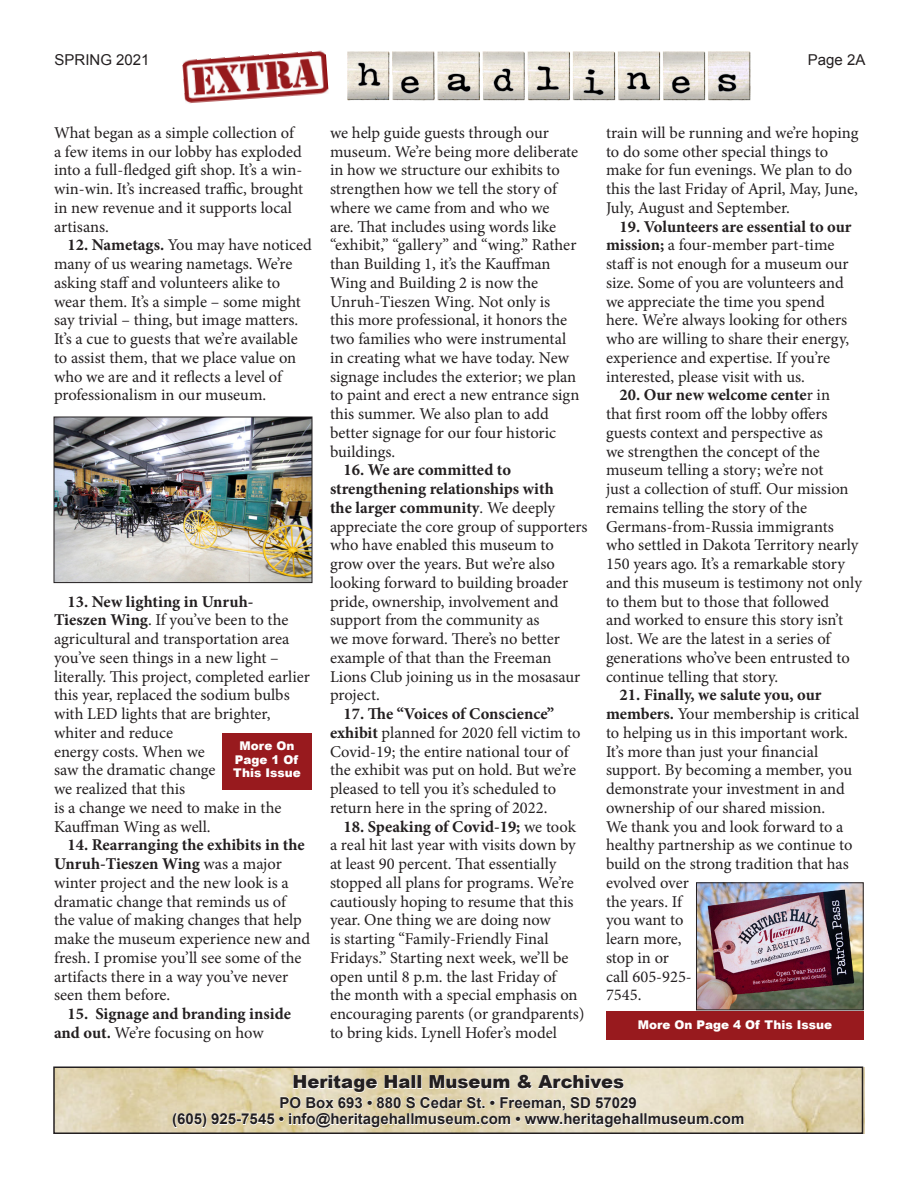
<style>
.page{position:relative;width:918px;height:1188px;background:#fff}
.page>*{position:absolute;margin:0;border:0;box-sizing:border-box;transform-origin:0 0}
.t1{font:900 18px "Arial";color:#231f20}
.News1{font:16.5px/18.8px "Minion Pro";letter-spacing:-.005em;color:#231f20}
.News1-2{font:700 16.5px/18.8px "Minion Pro";color:#231f20}
.t2{font:700 15px "Arial";color:#231f20}
.t3{font:15px "Arial";color:#231f20}
.t4{font:900 12px/13.5px "Arial";color:#fff;text-align:center}
.s1{font-weight:700}
.s2{font-weight:400}
</style>
<div class="page">
<img style="left:56px;top:1068px;width:809px;height:66px">
<svg style="left:172px;top:1073px;width:572px;height:56px;background:#e8dec4"></svg>
<div style="left:53px;top:1066px;width:810px;height:68px;border:2px solid #231f20"></div>
<div style="left:222px;top:733px;width:90px;height:57px;background:#981a1e"></div>
<div style="left:606px;top:1011px;width:258px;height:29px;background:#981a1e"></div>
<img style="left:56px;top:419px;width:254px;height:162px">
<div style="left:54px;top:417px;width:258px;height:166px;border:1px solid #231f20"></div>
<img style="left:698px;top:885px;width:163px;height:123px">
<div style="left:696px;top:883px;width:167px;height:127px;border:1px solid #231f20"></div>
<img style="left:347px;top:52px;width:404px;height:49px">
<img style="left:182px;top:50px;width:147px;height:53px">
<p class="t3" style="left:55px;top:50px;width:97px">SPRING 2021</p>
<p class="t3" style="left:808px;top:50px;width:59px">Page 2A</p>
<p class="News1" style="left:54px;top:123px;width:251px">What began as a simple collection of a few items in our lobby has exploded into a full-fledged gift shop. It’s a win&shy;win-win. It’s increased traffic, brought in new revenue and it supports local artisans.</p>
<p class="News1" style="left:54px;top:236px;width:259px;text-indent:14px"><span class="s1">12. Nametags.</span> You may have noticed many of us wearing nametags. We’re asking staff and volunteers alike to wear them. It’s a simple – some might say trivial – thing, but image matters.<br>It’s a cue to guests that we’re available to assist them, that we place value on who we are and it reflects a level of professionalism in our museum.</p>
<p class="News1" style="left:54px;top:592px;width:258px;text-indent:14px"><span class="s1">13. New lighting in Unruh-<br>Tieszen Wing</span>. If you’ve been to the agricultural and transportation area you’ve seen things in a new light – literally. This project, completed earlier this year, replaced the sodium bulbs with LED lights that are brighter, whiter and reduce<br>energy costs. When we<br>saw the dramatic change<br>we realized that this<br>is a change we need to make in the<br>Kauffman Wing as well.</p>
<p class="News1" style="left:54px;top:836px;width:258px;text-indent:14px"><span class="s1">14. Rearranging the exhibits in the Unruh-Tieszen Wing</span> was a major winter project and the new look is a dramatic change that reminds us of the value of making changes that help make the museum experience new and fresh. I promise you’ll see some of the artifacts there in a way you’ve never seen them before.</p>
<p class="News1-2" style="left:54px;top:1004px;width:239px;text-indent:14px">15. Signage and branding inside and out. <span class="s2">We’re focusing on how</span></p>
<p class="t4" style="left:233px;top:739px;width:69px">More On<br>Page 1 Of<br>This Issue</p>
<p class="News1" style="left:330px;top:123px;width:251px">we help guide guests through our museum. We’re being more deliberate in how we structure our exhibits to strengthen how we tell the story of where we came from and who we<br>are. That includes using words like “exhibit,” “gallery” and “wing.” Rather than Building 1, it’s the Kauffman Wing and Building 2 is now the Unruh-Tieszen Wing. Not only is<br>this more professional, it honors the two families who were instrumental in creating what we have today. New signage includes the exterior; we plan to paint and erect a new entrance sign this summer. We also plan to add better signage for our four historic buildings.</p>
<p class="News1" style="left:330px;top:461px;width:259px;text-indent:14px"><span class="s1">16. We are committed to strengthening relationships with<br>the larger community</span>. We deeply appreciate the core group of supporters who have enabled this museum to grow over the years. But we’re also looking forward to building broader pride, ownership, involvement and support from the community as<br>we move forward. There’s no better example of that than the Freeman<br>Lions Club joining us in the mosasaur project.</p>
<p class="News1" style="left:330px;top:705px;width:252px;text-indent:14px"><span class="s1">17. The “Voices of Conscience” exhibit</span> planned for 2020 fell victim to Covid-19; the entire national tour of the exhibit was put on hold. But we’re pleased to tell you it’s scheduled to return here in the spring of 2022.</p>
<p class="News1" style="left:330px;top:817px;width:256px;text-indent:14px"><span class="s1">18. Speaking of Covid-19;</span> we took a real hit last year with visits down by at least 90 percent. That essentially stopped all plans for programs. We’re cautiously hoping to resume that this year. One thing we are doing now<br>is starting “Family-Friendly Final Fridays.” Starting next week, we’ll be open until 8 p.m. the last Friday of<br>the month with a special emphasis on encouraging parents (or grandparents) to bring kids. Lynell Hofer’s model</p>
<p class="News1" style="left:606px;top:123px;width:254px">train will be running and we’re hoping to do some other special things to make for fun evenings. We plan to do this the last Friday of April, May, June, July, August and September.</p>
<p class="News1" style="left:606px;top:217px;width:247px;text-indent:14px"><span class="s1">19. Volunteers are essential to our mission;</span> a four-member part-time staff is not enough for a museum our size. Some of you are volunteers and we appreciate the time you spend here. We’re always looking for others who are willing to share their energy, experience and expertise. If you’re interested, please visit with us.</p>
<p class="News1" style="left:606px;top:386px;width:257px;text-indent:14px"><span class="s1">20. Our new welcome cente</span>r in<br>that first room off the lobby offers guests context and perspective as<br>we strengthen the concept of the museum telling a story; we’re not<br>just a collection of stuff. Our mission remains telling the story of the Germans-from-Russia immigrants who settled in Dakota Territory nearly 150 years ago. It’s a remarkable story and this museum is testimony not only to them but to those that followed<br>and worked to ensure this story isn’t lost. We are the latest in a series of generations who’ve been entrusted to continue telling that story.</p>
<p class="News1" style="left:606px;top:686px;width:255px;text-indent:14px"><span class="s1">21. Finally, we salute you, our members.</span> Your membership is critical to helping us in this important work.<br>It’s more than just your financial support. By becoming a member, you demonstrate your investment in and ownership of our shared mission.<br>We thank you and look forward to a healthy partnership as we continue to build on the strong tradition that has evolved over<br>the years. If<br>you want to<br>learn more,<br>stop in or<br>call 605-925-<br>7545.</p>
<p class="t4" style="left:638px;top:1017px;width:196px">More On Page 4 Of This Issue</p>
<p class="t1" style="left:292px;top:1069px;width:333px">Heritage Hall Museum &amp; Archives</p>
<p class="t2" style="left:280px;top:1093px;width:359px">PO Box 693 • 880 S Cedar St. • Freeman, SD 57029</p>
<p class="t2" style="left:172px;top:1109px;width:574px">(605) 925-7545 • info@heritagehallmuseum.com • www.heritagehallmuseum.com</p>
</div>
